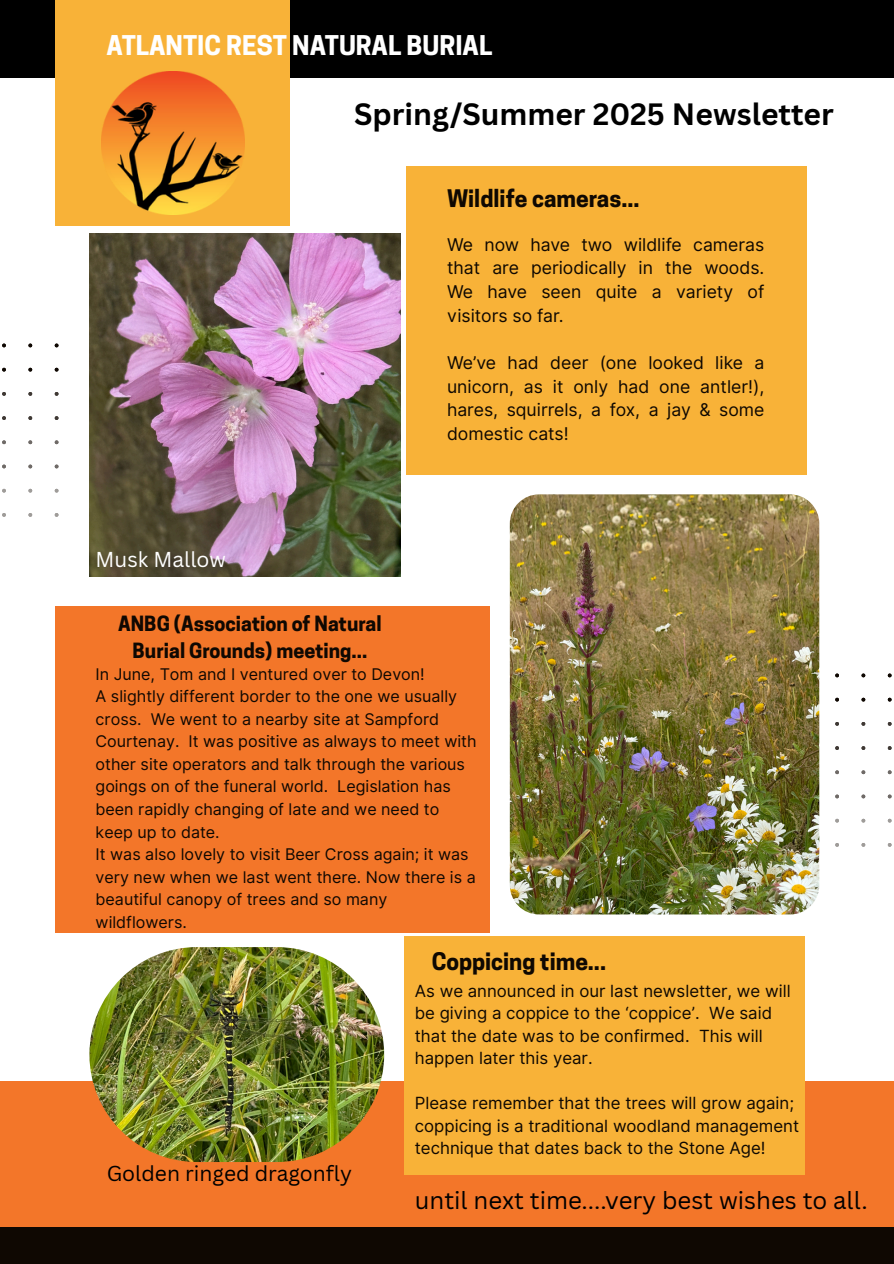
<style>
.page{position:relative;width:894px;height:1264px;background:#fff}
.page>*{position:absolute;margin:0;border:0;box-sizing:border-box;transform-origin:0 0}
.t1{font:700 30px "Canva Sans";color:#000}
.t2{font:700 25.5px "Cooper Hewitt";color:#fff}
.t3{font:24px "Canva Sans";color:#000}
.t4{font:700 22.65px "Cooper Hewitt";color:#0f0802}
.t5{font:21px "Canva Sans";color:#000}
.t6{font:21px "Canva Sans";color:#fff}
.t7{font:700 19.65px/27px "Cooper Hewitt";color:#0f0802;text-align:center}
.t8{font:17.55px/23.7px "Inter";color:#0f0802;text-align:justify}
.t9{font:16.8px/22.5px "Inter";color:#0f0802}
.t10{font:16.05px/22.5px "Inter";color:#0f0802}
</style>
<div class="page">
<div style="left:405px;top:166px;width:400px;height:308px;background:#f8b238"></div>
<div style="left:55px;top:606px;width:435px;height:326px;background:#f37629"></div>
<div style="left:0;top:1174px;width:893px;height:89px;background:#0f0802"></div>
<div style="left:0;top:1081px;width:893px;height:146px;background:#f37629"></div>
<div style="left:404px;top:935px;width:400px;height:239px;background:#f8b238"></div>
<div style="left:0;top:0;width:893px;height:78px;background:#000"></div>
<div style="left:55px;top:0;width:235px;height:225px;background:#f8b238"></div>
<img style="left:89px;top:234px;width:311px;height:342px">
<img style="left:509px;top:494px;width:310px;height:420px;border-radius:29px">
<img style="left:89px;top:947px;width:295px;height:214px;border-radius:107px">
<svg style="left:2px;top:368px;width:4px;height:3px"></svg>
<svg style="left:28px;top:368px;width:4px;height:3px"></svg>
<svg style="left:2px;top:343px;width:4px;height:4px"></svg>
<svg style="left:28px;top:343px;width:4px;height:4px"></svg>
<svg style="left:55px;top:343px;width:3px;height:4px"></svg>
<svg style="left:2px;top:392px;width:4px;height:4px"></svg>
<svg style="left:28px;top:392px;width:4px;height:4px"></svg>
<svg style="left:55px;top:392px;width:3px;height:4px"></svg>
<svg style="left:2px;top:416px;width:4px;height:4px"></svg>
<svg style="left:28px;top:416px;width:4px;height:4px"></svg>
<svg style="left:55px;top:416px;width:3px;height:4px"></svg>
<svg style="left:2px;top:440px;width:4px;height:4px"></svg>
<svg style="left:28px;top:440px;width:4px;height:4px"></svg>
<svg style="left:55px;top:440px;width:3px;height:4px"></svg>
<svg style="left:2px;top:464px;width:4px;height:4px"></svg>
<svg style="left:28px;top:464px;width:4px;height:4px"></svg>
<svg style="left:55px;top:464px;width:3px;height:4px"></svg>
<svg style="left:2px;top:489px;width:4px;height:3px"></svg>
<svg style="left:28px;top:489px;width:4px;height:3px"></svg>
<svg style="left:2px;top:513px;width:4px;height:4px"></svg>
<svg style="left:28px;top:513px;width:4px;height:4px"></svg>
<svg style="left:55px;top:513px;width:3px;height:4px"></svg>
<svg style="left:861px;top:697px;width:4px;height:4px"></svg>
<svg style="left:887px;top:697px;width:4px;height:4px"></svg>
<svg style="left:861px;top:673px;width:4px;height:4px"></svg>
<svg style="left:887px;top:673px;width:4px;height:4px"></svg>
<svg style="left:861px;top:722px;width:4px;height:3px"></svg>
<svg style="left:835px;top:746px;width:3px;height:4px"></svg>
<svg style="left:861px;top:746px;width:4px;height:4px"></svg>
<svg style="left:887px;top:746px;width:4px;height:4px"></svg>
<svg style="left:861px;top:770px;width:4px;height:4px"></svg>
<svg style="left:887px;top:770px;width:4px;height:4px"></svg>
<svg style="left:861px;top:794px;width:4px;height:4px"></svg>
<svg style="left:887px;top:794px;width:4px;height:4px"></svg>
<svg style="left:861px;top:818px;width:4px;height:4px"></svg>
<img style="left:101px;top:72px;width:143px;height:143px">
<p class="t2" style="left:107px;top:36px;width:387px">ATLANTIC REST NATURAL BURIAL</p>
<p class="t1" style="left:354px;top:93px;width:481px">Spring/Summer 2025 Newsletter</p>
<h1 class="t4" style="left:447px;top:189px;width:194px">Wildlife cameras...</h1>
<h4 class="t6" style="left:96px;top:544px;width:132px">Musk Mallow</h4>
<h4 class="t7" style="left:118px;top:612px;width:265px">ANBG (Association of Natural<br>Burial Grounds) meeting...</h4>
<p class="t8" style="left:447px;top:232px;width:319px">We now have two wildlife cameras that are periodically in the woods.<br>We have seen quite a variety of visitors so far.</p>
<h5 class="t8" style="left:447px;top:351px;width:319px">We’ve had deer (one looked like a unicorn, as it only had one antler!), hares, squirrels, a fox, a jay &amp; some domestic cats!</h5>
<p class="t10" style="left:96px;top:662px;width:330px">In June, Tom and I ventured over to Devon!</p>
<h6 class="t10" style="left:96px;top:685px;width:382px">A slightly different border to the one we usually cross. We went to a nearby site at Sampford Courtenay. It was positive as always to meet with other site operators and talk through the various goings on of the funeral world. Legislation has been rapidly changing of late and we need to keep up to date.</h6>
<p class="t10" style="left:96px;top:843px;width:381px">It was also lovely to visit Beer Cross again; it was very new when we last went there. Now there is a beautiful canopy of trees and so many wildflowers.</p>
<p class="t4" style="left:431px;top:953px;width:176px">Coppicing time...</p>
<p class="t5" style="left:107px;top:1158px;width:247px">Golden ringed dragonfly</p>
<p class="t9" style="left:414px;top:979px;width:377px">As we announced in our last newsletter, we will be giving a coppice to the ‘coppice’. We said that the date was to be confirmed. This will happen later this year.</p>
<p class="t9" style="left:414px;top:1092px;width:386px">Please remember that the trees will grow again; coppicing is a traditional woodland management technique that dates back to the Stone Age!</p>
<p class="t3" style="left:415px;top:1183px;width:454px">until next time....very best wishes to all.</p>
</div>
